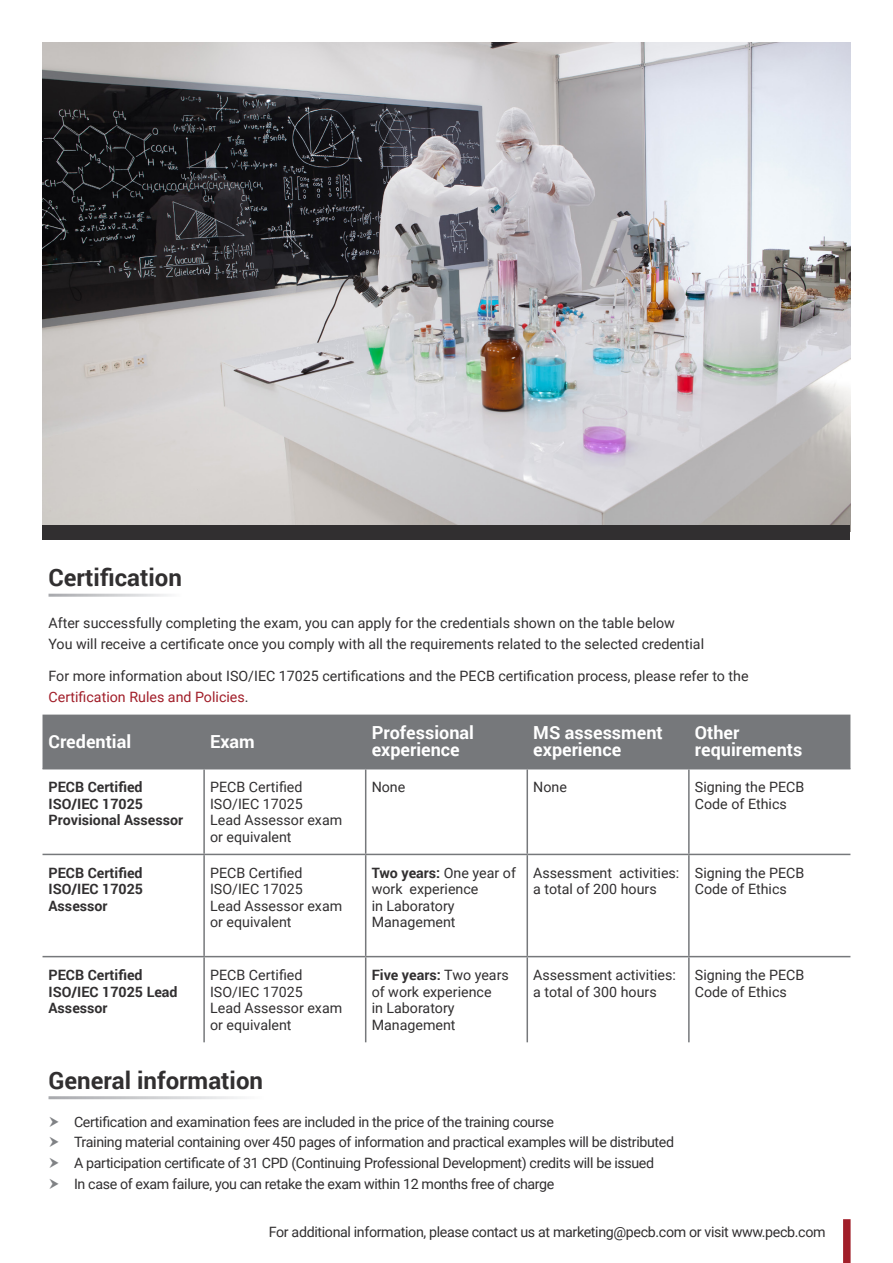
<style>
.page{position:relative;width:893px;height:1263px;background:#fff}
.page>*{position:absolute;margin:0;border:0;box-sizing:border-box;transform-origin:0 0}
.t1{font:700 24px "Roboto";color:#312f30}
.t2{font:700 18px/16.5px "Roboto";color:#fff}
.Bullet_Points{font:14.25px/16.5px "Roboto";color:#312f30}
.Bullet_Points-2{font:14.25px "Roboto";letter-spacing:-.025em;color:#312f30}
.t3{font:700 14.25px "Roboto";color:#312f30}
.Bullet_Points-3{font:14.25px "Roboto";color:#a11e29}
.s1{color:#312f30}
.s2{font-weight:700}
</style>
<div class="page">
<img style="left:43px;top:43px;width:807px;height:482px">
<div style="left:843px;top:1219px;width:8px;height:44px;background:#a11e29"></div>
<div style="left:43px;top:525px;width:807px;height:15px;background:#312f30"></div>
<div style="left:43px;top:715px;width:807px;height:53px;background:#76787b"></div>
<hr style="left:203px;top:769px;width:2px;height:85px;background:#76787b">
<hr style="left:365px;top:769px;width:1px;height:85px;background:#76787b">
<hr style="left:526px;top:769px;width:2px;height:85px;background:#76787b">
<hr style="left:688px;top:769px;width:2px;height:85px;background:#76787b">
<hr style="left:43px;top:854px;width:161px;height:1px;background:#76787b">
<hr style="left:204px;top:854px;width:162px;height:1px;background:#76787b">
<hr style="left:203px;top:855px;width:2px;height:101px;background:#76787b">
<hr style="left:366px;top:854px;width:161px;height:1px;background:#76787b">
<hr style="left:365px;top:855px;width:1px;height:101px;background:#76787b">
<hr style="left:527px;top:854px;width:162px;height:1px;background:#76787b">
<hr style="left:526px;top:855px;width:2px;height:101px;background:#76787b">
<hr style="left:689px;top:854px;width:161px;height:1px;background:#76787b">
<hr style="left:688px;top:855px;width:2px;height:101px;background:#76787b">
<hr style="left:43px;top:956px;width:161px;height:1px;background:#76787b">
<hr style="left:204px;top:956px;width:162px;height:1px;background:#76787b">
<hr style="left:203px;top:957px;width:2px;height:85px;background:#76787b">
<hr style="left:366px;top:956px;width:161px;height:1px;background:#76787b">
<hr style="left:365px;top:957px;width:1px;height:85px;background:#76787b">
<hr style="left:527px;top:956px;width:162px;height:1px;background:#76787b">
<hr style="left:526px;top:957px;width:2px;height:85px;background:#76787b">
<hr style="left:689px;top:956px;width:161px;height:1px;background:#76787b">
<hr style="left:688px;top:957px;width:2px;height:85px;background:#76787b">
<hr style="left:43px;top:768px;width:161px;height:1px;background:#76787b">
<hr style="left:204px;top:768px;width:162px;height:1px;background:#76787b">
<hr style="left:366px;top:768px;width:161px;height:1px;background:#76787b">
<hr style="left:527px;top:768px;width:162px;height:1px;background:#76787b">
<hr style="left:689px;top:768px;width:161px;height:1px;background:#76787b">
<p class="t1" style="left:49px;top:561px;width:135px">Certification</p>
<p class="Bullet_Points" style="left:49px;top:614px;width:628px">After successfully completing the exam, you can apply for the credentials shown on the table below</p>
<p class="Bullet_Points" style="left:49px;top:635px;width:657px">You will receive a certificate once you comply with all the requirements related to the selected credential</p>
<p class="Bullet_Points" style="left:49px;top:667px;width:701px">For more information about ISO/IEC 17025 certifications and the PECB certification process, please refer to the</p>
<p class="Bullet_Points-3" style="left:49px;top:687px;width:202px">Certification Rules and Policies<span class="s1">.</span></p>
<p class="t2" style="left:49px;top:732px;width:84px">Credential</p>
<p class="t2" style="left:210px;top:732px;width:46px">Exam</p>
<p class="t2" style="left:372px;top:724px;width:104px">Professional experience</p>
<p class="t2" style="left:533px;top:724px;width:131px">MS assessment</p>
<p class="t2" style="left:695px;top:724px;width:109px">Other requirements</p>
<p class="t2" style="left:533px;top:741px;width:90px">experience</p>
<p class="t3" style="left:49px;top:777px;width:96px">PECB Certified</p>
<p class="t3" style="left:49px;top:793px;width:96px">ISO/IEC 17025</p>
<p class="t3" style="left:49px;top:810px;width:136px">Provisional Assessor</p>
<p class="t3" style="left:49px;top:863px;width:96px">PECB Certified</p>
<p class="t3" style="left:49px;top:879px;width:96px">ISO/IEC 17025</p>
<p class="t3" style="left:49px;top:896px;width:61px">Assessor</p>
<p class="t3" style="left:49px;top:965px;width:96px">PECB Certified</p>
<p class="t3" style="left:49px;top:981px;width:131px">ISO/IEC 17025 Lead</p>
<p class="t3" style="left:49px;top:998px;width:61px">Assessor</p>
<p class="Bullet_Points" style="left:210px;top:778px;width:94px">PECB Certified</p>
<p class="Bullet_Points" style="left:210px;top:795px;width:94px">ISO/IEC 17025</p>
<p class="Bullet_Points" style="left:210px;top:811px;width:134px">Lead Assessor exam</p>
<p class="Bullet_Points" style="left:210px;top:828px;width:83px">or equivalent</p>
<p class="Bullet_Points" style="left:210px;top:864px;width:94px">PECB Certified</p>
<p class="Bullet_Points" style="left:210px;top:880px;width:94px">ISO/IEC 17025</p>
<p class="Bullet_Points" style="left:210px;top:897px;width:134px">Lead Assessor exam</p>
<p class="Bullet_Points" style="left:210px;top:913px;width:83px">or equivalent</p>
<p class="Bullet_Points" style="left:210px;top:966px;width:94px">PECB Certified</p>
<p class="Bullet_Points" style="left:210px;top:983px;width:94px">ISO/IEC 17025</p>
<p class="Bullet_Points" style="left:210px;top:999px;width:134px">Lead Assessor exam</p>
<p class="Bullet_Points" style="left:210px;top:1016px;width:83px">or equivalent</p>
<p class="Bullet_Points" style="left:372px;top:778px;width:35px">None</p>
<p class="Bullet_Points" style="left:533px;top:778px;width:35px">None</p>
<p class="Bullet_Points" style="left:695px;top:778px;width:111px">Signing the PECB</p>
<p class="Bullet_Points" style="left:695px;top:795px;width:93px">Code of Ethics</p>
<p class="Bullet_Points" style="left:372px;top:864px;width:146px"><span class="s2">Two years:</span> One year of work experience</p>
<p class="Bullet_Points" style="left:372px;top:897px;width:85px">in Laboratory</p>
<p class="Bullet_Points" style="left:372px;top:913px;width:85px">Management</p>
<p class="Bullet_Points" style="left:372px;top:966px;width:139px"><span class="s2">Five years:</span> Two years of work experience</p>
<p class="Bullet_Points" style="left:372px;top:999px;width:85px">in Laboratory</p>
<p class="Bullet_Points" style="left:372px;top:1016px;width:85px">Management</p>
<p class="Bullet_Points" style="left:533px;top:864px;width:148px">Assessment activities:</p>
<p class="Bullet_Points" style="left:533px;top:880px;width:125px">a total of 200 hours</p>
<p class="Bullet_Points" style="left:695px;top:864px;width:111px">Signing the PECB</p>
<p class="Bullet_Points" style="left:695px;top:880px;width:93px">Code of Ethics</p>
<p class="Bullet_Points" style="left:533px;top:966px;width:144px">Assessment activities:</p>
<p class="Bullet_Points" style="left:533px;top:983px;width:125px">a total of 300 hours</p>
<p class="Bullet_Points" style="left:695px;top:966px;width:111px">Signing the PECB</p>
<p class="Bullet_Points" style="left:695px;top:983px;width:93px">Code of Ethics</p>
<p class="t1" style="left:49px;top:1063px;width:216px">General information</p>
<p class="Bullet_Points-2" style="left:74px;top:1112px;width:482px">Certification and examination fees are included in the price of the training course</p>
<p class="Bullet_Points-2" style="left:74px;top:1132px;width:602px">Training material containing over 450 pages of information and practical examples will be distributed</p>
<p class="Bullet_Points-2" style="left:74px;top:1153px;width:582px">A participation certificate of 31 CPD (Continuing Professional Development) credits will be issued</p>
<p class="Bullet_Points-2" style="left:74px;top:1174px;width:482px">In case of exam failure, you can retake the exam within 12 months free of charge</p>
<p class="Bullet_Points-2" style="left:269px;top:1221px;width:558px">For additional information, please contact us at marketing@pecb.com or visit www.pecb.com</p>
</div>
